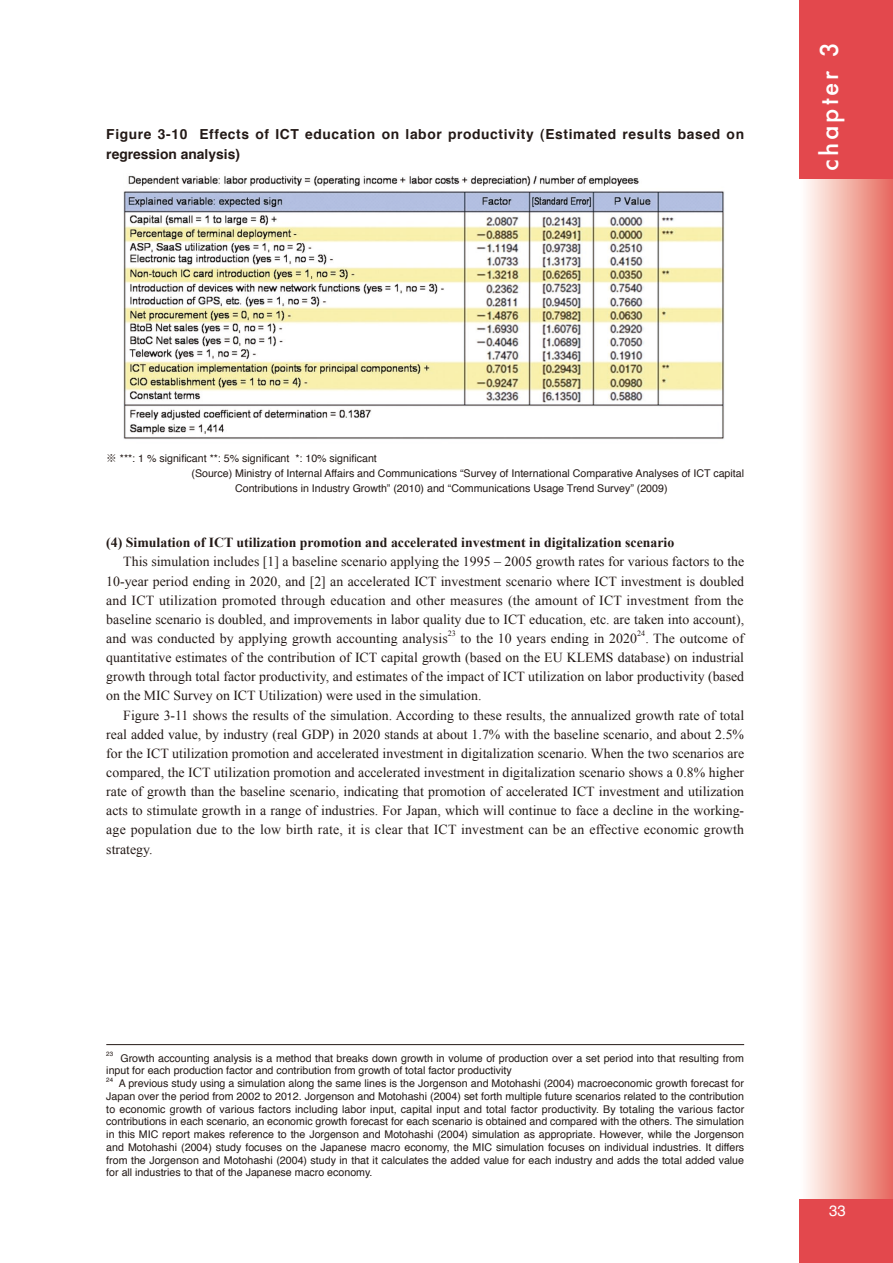
<style>
.page{position:relative;width:893px;height:1263px;background:#fff}
.page>*{position:absolute;margin:0;border:0;box-sizing:border-box;transform-origin:0 0}
.t1{font:500 24px "Futura";letter-spacing:.125em;color:#fff}
.t2{font:15px "Helvetica";color:#fff}
.t3{font:13.8px/19.2px "Times New Roman";letter-spacing:.005em;color:#231916;text-align:justify}
.t4{font:700 13.8px/19.2px "Helvetica";letter-spacing:.045em;color:#231916}
.t5{font:700 13.8px "Times New Roman";color:#231916}
.t6{font:10.65px/12.8px "Helvetica";color:#231916}
.t7{font:8.1px "Times New Roman";color:#231916}
.t8{font:6.15px "Helvetica";color:#231916}
.s1{font-family:"Koz Min Pro"}
</style>
<div class="page">
<div style="left:799px;top:0;width:94px;height:1263px;background:linear-gradient(to right,#fff,#e76b5e)"></div>
<div style="left:799px;top:1199px;width:94px;height:64px;background:#e3484d"></div>
<div style="left:799px;top:0;width:94px;height:179px;background:#e3484d"></div>
<img style="left:123px;top:175px;width:602px;height:264px">
<hr style="left:106px;top:1044px;width:638px;height:1px;background:#231916">
<p class="t4" style="left:106px;top:125px;width:639px">Figure 3-10 Effects of ICT education on labor productivity (Estimated results based on regression analysis)</p>
<h1 class="t1" style="left:813px;top:171px;width:130px;rotate:-90deg">chapter 3</h1>
<p class="t6" style="left:106px;top:452px;width:272px"><span class="s1">※</span> ***: 1 % significant **: 5% significant *: 10% significant</p>
<p class="t6" style="left:191px;top:467px;width:554px">(Source) Ministry of Internal Affairs and Communications “Survey of International Comparative Analyses of ICT capital</p>
<p class="t6" style="left:235px;top:482px;width:434px">Contributions in Industry Growth” (2010) and “Communications Usage Trend Survey” (2009)</p>
<p class="t5" style="left:106px;top:533px;width:569px">(4) Simulation of ICT utilization promotion and accelerated investment in digitalization scenario</p>
<p class="t3" style="left:106px;top:552px;width:639px;text-indent:17px">This simulation includes [1] a baseline scenario applying the 1995 – 2005 growth rates for various factors to the 10-year period ending in 2020, and [2] an accelerated ICT investment scenario where ICT investment is doubled and ICT utilization promoted through education and other measures (the amount of ICT investment from the baseline scenario is doubled, and improvements in labor quality due to ICT education, etc. are taken into account), and was conducted by applying growth accounting analysis</p>
<p class="t7" style="left:448px;top:628px;width:10px">23</p>
<p class="t3" style="left:461px;top:628px;width:178px">to the 10 years ending in 2020</p>
<p class="t7" style="left:637px;top:628px;width:10px">24</p>
<p class="t3" style="left:106px;top:628px;width:639px;text-indent:539px">. The outcome of quantitative estimates of the contribution of ICT capital growth (based on the EU KLEMS database) on industrial growth through total factor productivity, and estimates of the impact of ICT utilization on labor productivity (based on the MIC Survey on ICT Utilization) were used in the simulation.</p>
<p class="t3" style="left:106px;top:705px;width:639px;text-indent:17px">Figure 3-11 shows the results of the simulation. According to these results, the annualized growth rate of total real added value, by industry (real GDP) in 2020 stands at about 1.7% with the baseline scenario, and about 2.5% for the ICT utilization promotion and accelerated investment in digitalization scenario. When the two scenarios are compared, the ICT utilization promotion and accelerated investment in digitalization scenario shows a 0.8% higher rate of growth than the baseline scenario, indicating that promotion of accelerated ICT investment and utilization acts to stimulate growth in a range of industries. For Japan, which will continue to face a decline in the working&shy;age population due to the low birth rate, it is clear that ICT investment can be an effective economic growth strategy.</p>
<p class="t8" style="left:106px;top:1049px;width:8px">23</p>
<p class="t6" style="left:106px;top:1052px;width:639px;text-indent:14px">Growth accounting analysis is a method that breaks down growth in volume of production over a set period into that resulting from input for each production factor and contribution from growth of total factor productivity</p>
<p class="t8" style="left:106px;top:1075px;width:8px">24</p>
<p class="t6" style="left:106px;top:1077px;width:639px;text-align:justify;text-indent:12px">A previous study using a simulation along the same lines is the Jorgenson and Motohashi (2004) macroeconomic growth forecast for Japan over the period from 2002 to 2012. Jorgenson and Motohashi (2004) set forth multiple future scenarios related to the contribution to economic growth of various factors including labor input, capital input and total factor productivity. By totaling the various factor contributions in each scenario, an economic growth forecast for each scenario is obtained and compared with the others. The simulation in this MIC report makes reference to the Jorgenson and Motohashi (2004) simulation as appropriate. However, while the Jorgenson and Motohashi (2004) study focuses on the Japanese macro economy, the MIC simulation focuses on individual industries. It differs from the Jorgenson and Motohashi (2004) study in that it calculates the added value for each industry and adds the total added value for all industries to that of the Japanese macro economy.</p>
<p class="t2" style="left:829px;top:1199px;width:18px">33</p>
</div>
